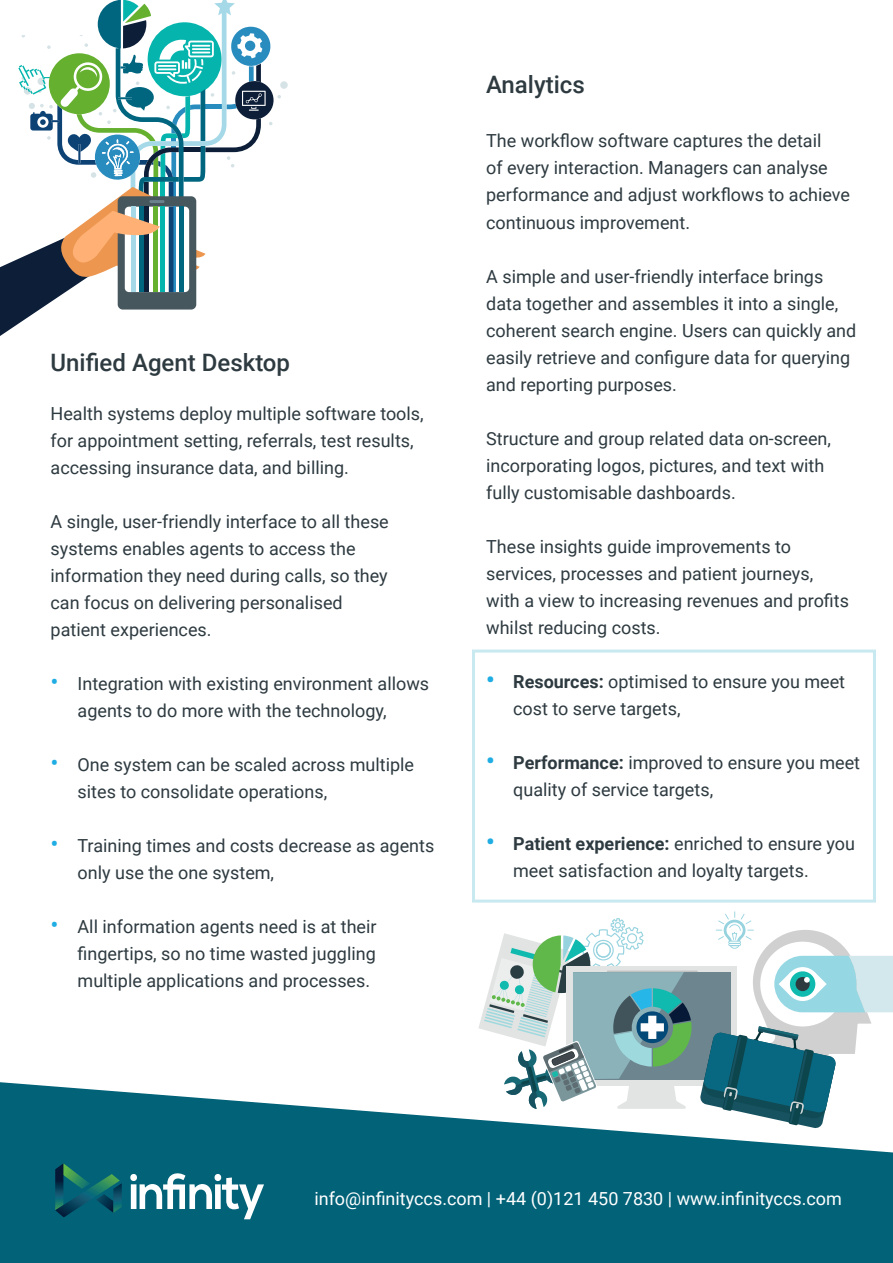
<style>
.page{position:relative;width:893px;height:1263px;background:#fff}
.page>*{position:absolute;margin:0;border:0;box-sizing:border-box;transform-origin:0 0}
.t1{font:500 24px "Roboto";color:#2d3a40}
.t2{font:18px/27px "Roboto";color:#2d3a40}
.t3{font:18px "Roboto";color:#fff}
.s1{font-size:24px;color:#1fade3}
.s2{font-weight:700;font-size:24px;color:#1fade3}
.s3{font-weight:700}
</style>
<div class="page">
<div style="left:472px;top:649px;width:404px;height:253px;border:3px solid #c8e9f0"></div>
<svg style="left:0;top:1082px;width:893px;height:181px;background:#207588"></svg>
<div style="left:753px;top:930px;width:105px;height:105px;background:#cfd0cf;border-radius:50%"></div>
<div style="left:760px;top:942px;width:85px;height:84px;background:#fff;border-radius:50%"></div>
<div style="left:575px;top:976px;width:153px;height:100px;background:#6c858f"></div>
<hr style="left:607px;top:970px;width:91px;height:2px;background:#c1c3c2">
<svg style="left:700px;top:956px;width:193px;height:173px"></svg>
<svg style="left:716px;top:911px;width:38px;height:38px"></svg>
<svg style="left:478px;top:918px;width:214px;height:191px"></svg>
<div style="left:280px;top:81px;width:8px;height:8px;background:#d6e3e6;border-radius:50%"></div>
<svg style="left:0;top:0;width:281px;height:336px"></svg>
<svg style="left:130px;top:1171px;width:134px;height:48px"></svg>
<svg style="left:55px;top:1163px;width:67px;height:54px;background:#0c606b"></svg>
<p class="t1" style="left:51px;top:346px;width:241px">Unified Agent Desktop</p>
<p class="t2" style="left:51px;top:399px;width:375px">Health systems deploy multiple software tools, for appointment setting, referrals, test results, accessing insurance data, and billing.</p>
<p class="t2" style="left:51px;top:507px;width:340px">A single, user-friendly interface to all these systems enables agents to access the information they need during calls, so they can focus on delivering personalised patient experiences.</p>
<p class="t2" style="left:78px;top:669px;width:353px;text-indent:-27px"><span class="s1">•</span> Integration with existing environment allows agents to do more with the technology,</p>
<p class="t2" style="left:78px;top:750px;width:338px;text-indent:-27px"><span class="s1">•</span> One system can be scaled across multiple sites to consolidate operations,</p>
<p class="t2" style="left:78px;top:831px;width:358px;text-indent:-27px"><span class="s1">•</span> Training times and costs decrease as agents only use the one system,</p>
<p class="t2" style="left:78px;top:912px;width:301px;text-align:justify;text-indent:-27px"><span class="s1">•</span> All information agents need is at their fingertips, so no time wasted juggling multiple applications and processes.</p>
<p class="t1" style="left:486px;top:68px;width:100px">Analytics</p>
<p class="t2" style="left:486px;top:127px;width:365px">The workflow software captures the detail<br>of every interaction. Managers can analyse performance and adjust workflows to achieve continuous improvement.</p>
<p class="t2" style="left:486px;top:262px;width:372px">A simple and user-friendly interface brings data together and assembles it into a single, coherent search engine. Users can quickly and easily retrieve and configure data for querying and reporting purposes.</p>
<p class="t2" style="left:486px;top:424px;width:346px">Structure and group related data on-screen, incorporating logos, pictures, and text with fully customisable dashboards.</p>
<p class="t2" style="left:486px;top:532px;width:364px">These insights guide improvements to services, processes and patient journeys, with a view to increasing revenues and profits whilst reducing costs.</p>
<p class="t2" style="left:513px;top:667px;width:333px;text-indent:-27px"><span class="s2">•</span> <span class="s3">Resources:</span> optimised to ensure you meet cost to serve targets,</p>
<p class="t2" style="left:513px;top:748px;width:348px;text-indent:-27px"><span class="s2">•</span> <span class="s3">Performance:</span> improved to ensure you meet quality of service targets,</p>
<p class="t2" style="left:513px;top:829px;width:343px;text-indent:-27px"><span class="s2">•</span> <span class="s3">Patient experience:</span> enriched to ensure you meet satisfaction and loyalty targets.</p>
<p class="t3" style="left:314px;top:1186px;width:529px">info@infinityccs.com | +44 (0)121 450 7830 | www.infinityccs.com</p>
<p class="t3" style="left:433px;top:1195px;width:410px">UK: +44 (0)121 450 7830 | US: +1 (347) 329 5132</p>
</div>
